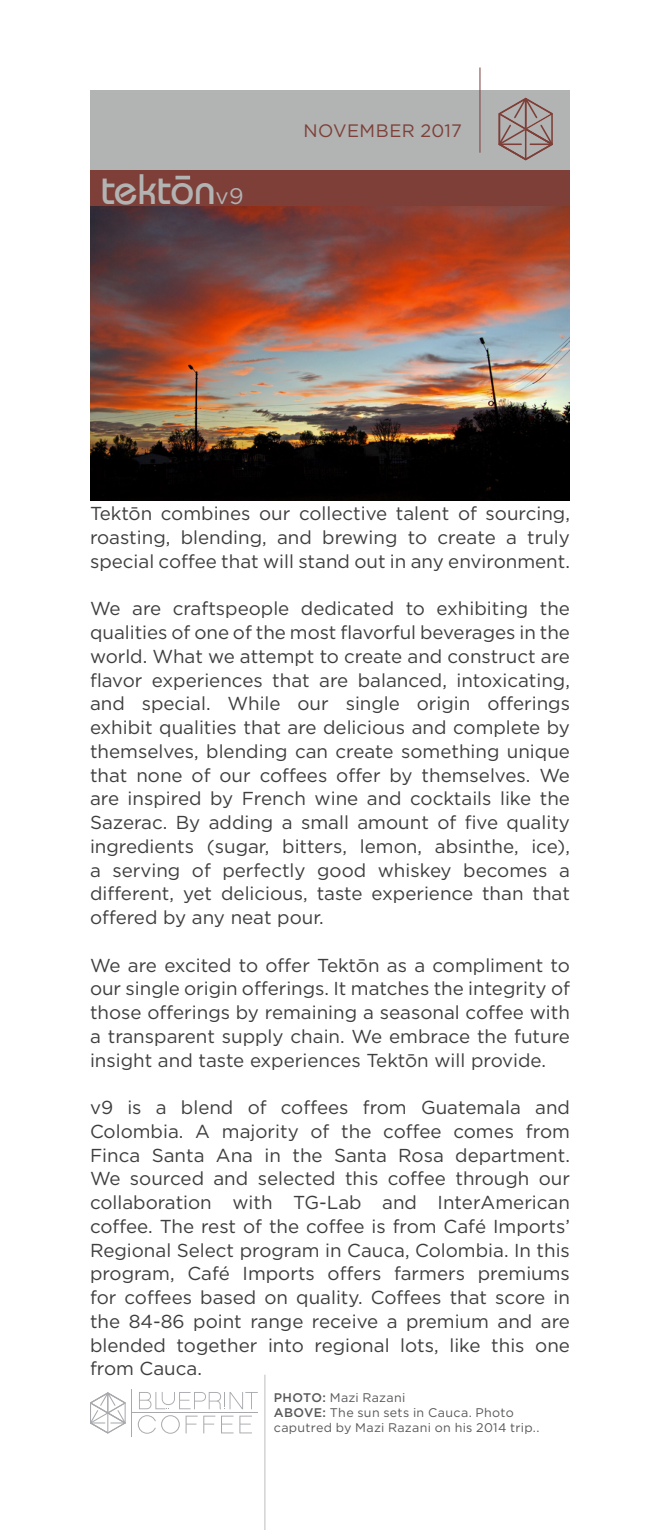
<style>
.page{position:relative;width:660px;height:1530px;background:#fff}
.page>*{position:absolute;margin:0;border:0;box-sizing:border-box;transform-origin:0 0}
.t1{font:42.5px "Bauhaus";letter-spacing:-.005em;color:#b2b3b3}
.t2{font:18.75px/23.8px "Gotham";color:#3e3e3f;text-align:justify}
.t3{font:18px "Gotham";letter-spacing:.02em;color:#7d3f38}
.t4{font:12.5px/15px "Gotham";letter-spacing:.025em;color:#57585a}
.s1{font-family:"Gotham";font-size:22.5px}
.s2{font-weight:500}
</style>
<div class="page">
<svg style="left:139px;top:1392px;width:119px;height:17px"></svg>
<svg style="left:138px;top:1415px;width:42px;height:19px"></svg>
<svg style="left:186px;top:1416px;width:29px;height:17px"></svg>
<svg style="left:221px;top:1416px;width:31px;height:17px"></svg>
<hr style="left:131px;top:1389px;width:1px;height:48px;background:#a8a9ad">
<hr style="left:132px;top:1412px;width:126px;height:1px;background:#a8a9ad">
<svg style="left:90px;top:1392px;width:36px;height:41px"></svg>
<hr style="left:264px;top:1375px;width:1px;height:155px;background:#bcbdc0">
<div style="left:90px;top:90px;width:480px;height:80px;background:#b2b3b3"></div>
<div style="left:90px;top:170px;width:480px;height:39px;background:#7d3f38"></div>
<svg style="left:499px;top:98px;width:54px;height:62px"></svg>
<hr style="left:479px;top:68px;width:1px;height:85px;background:#7d3f38">
<hr style="left:175px;top:176px;width:15px;height:3px;background:#b2b3b3">
<img style="left:90px;top:207px;width:480px;height:293px">
<p class="t1" style="left:100px;top:163px;width:145px">tekton<span class="s1">v9</span></p>
<p class="t3" style="left:303px;top:120px;width:160px">NOVEMBER 2017</p>
<p class="t2" style="left:90px;top:501px;width:482px">Tektōn combines our collective talent of sourcing, roasting, blending, and brewing to create a truly special coffee that will stand out in any environment.</p>
<p class="t2" style="left:90px;top:596px;width:482px">We are craftspeople dedicated to exhibiting the qualities of one of the most flavorful beverages in the world. What we attempt to create and construct are flavor experiences that are balanced, intoxicating, and special. While our single origin offerings exhibit qualities that are delicious and complete by themselves, blending can create something unique that none of our coffees offer by themselves. We are inspired by French wine and cocktails like the Sazerac. By adding a small amount of five quality ingredients (sugar, bitters, lemon, absinthe, ice), a serving of perfectly good whiskey becomes a different, yet delicious, taste experience than that offered by any neat pour.</p>
<p class="t2" style="left:90px;top:953px;width:482px">We are excited to offer Tektōn as a compliment to our single origin offerings. It matches the integrity of those offerings by remaining a seasonal coffee with a transparent supply chain. We embrace the future insight and taste experiences Tektōn will provide.</p>
<p class="t2" style="left:90px;top:1095px;width:482px">v9 is a blend of coffees from Guatemala and Colombia. A majority of the coffee comes from Finca Santa Ana in the Santa Rosa department.<br>We sourced and selected this coffee through our collaboration with TG-Lab and InterAmerican coffee. The rest of the coffee is from Café Imports’ Regional Select program in Cauca, Colombia. In this program, Café Imports offers farmers premiums for coffees based on quality. Coffees that score in the 84-86 point range receive a premium and are blended together into regional lots, like this one from Cauca.</p>
<p class="t4" style="left:274px;top:1390px;width:267px"><span class="s2">PHOTO:</span> Mazi Razani<br><span class="s2">ABOVE:</span> The sun sets in Cauca. Photo caputred by Mazi Razani on his 2014 trip..</p>
</div>
